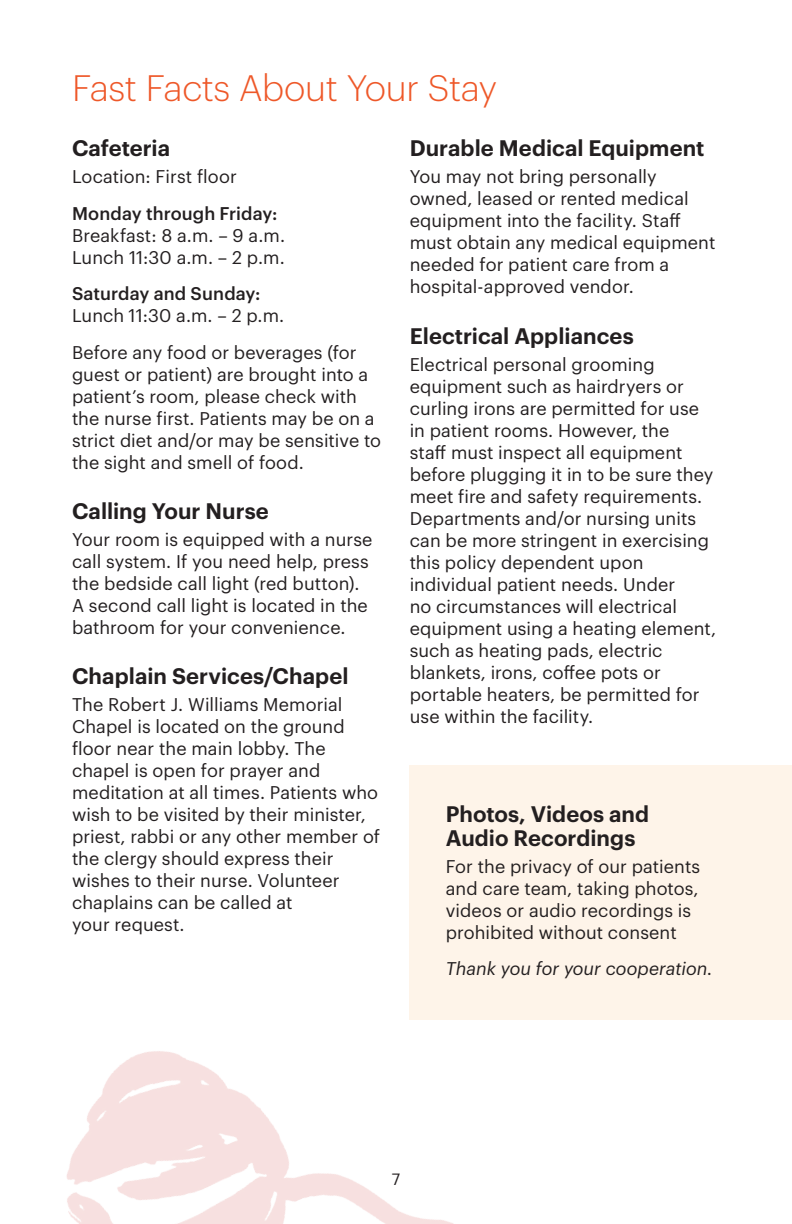
<style>
.page{position:relative;width:792px;height:1224px;background:#fff}
.page>*{position:absolute;margin:0;border:0;box-sizing:border-box;transform-origin:0 0}
.Header_A{font:300 36px "Graphik";letter-spacing:-.01em;color:#ee5829}
.Header_B{font:600 22px/24px "Graphik";color:#231f20}
.BODY_9_11{font:18px/22px "Graphik";letter-spacing:.005em;color:#231f20}
.BODY_9_11-2{font:italic 18px "Graphik";color:#231f20}
.t1{font:16px "Graphik";color:#231f20}
.s1{font-weight:500}
</style>
<div class="page">
<div style="left:410px;top:766px;width:382px;height:254px;background:#fef4e9"></div>
<img style="left:67px;top:925px;width:387px;height:299px">
<p class="Header_A" style="left:72px;top:62px;width:426px">Fast Facts About Your Stay</p>
<p class="Header_B" style="left:72px;top:134px;width:100px">Cafeteria</p>
<p class="BODY_9_11" style="left:72px;top:164px;width:166px">Location: First floor</p>
<p class="BODY_9_11" style="left:72px;top:201px;width:215px"><span class="s1">Monday through Friday:<br></span>Breakfast: 8 a.m. – 9 a.m.<br>Lunch 11:30 a.m. – 2 p.m.</p>
<p class="BODY_9_11" style="left:72px;top:281px;width:214px"><span class="s1">Saturday and Sunday:<br></span>Lunch 11:30 a.m. – 2 p.m.</p>
<p class="BODY_9_11" style="left:72px;top:340px;width:311px">Before any food or beverages (for guest or patient) are brought into a patient’s room, please check with the nurse first. Patients may be on a strict diet and/or may be sensitive to the sight and smell of food.</p>
<p class="Header_B" style="left:72px;top:497px;width:198px">Calling Your Nurse</p>
<p class="BODY_9_11" style="left:72px;top:527px;width:302px">Your room is equipped with a nurse call system. If you need help, press the bedside call light (red button).<br>A second call light is located in the bathroom for your convenience.</p>
<p class="Header_B" style="left:72px;top:663px;width:278px">Chaplain Services/Chapel</p>
<p class="BODY_9_11" style="left:72px;top:692px;width:272px">The Robert J. Williams Memorial</p>
<p class="BODY_9_11" style="left:72px;top:714px;width:274px">Chapel is located on the ground</p>
<p class="BODY_9_11" style="left:72px;top:736px;width:255px">floor near the main lobby. The</p>
<p class="BODY_9_11" style="left:72px;top:758px;width:250px">chapel is open for prayer and</p>
<p class="BODY_9_11" style="left:72px;top:780px;width:308px">meditation at all times. Patients who</p>
<p class="BODY_9_11" style="left:72px;top:802px;width:295px">wish to be visited by their minister,</p>
<p class="BODY_9_11" style="left:72px;top:824px;width:310px">priest, rabbi or any other member of</p>
<p class="BODY_9_11" style="left:72px;top:846px;width:263px">the clergy should express their</p>
<p class="BODY_9_11" style="left:72px;top:868px;width:269px">wishes to their nurse. Volunteer</p>
<p class="BODY_9_11" style="left:72px;top:890px;width:222px">chaplains can be called at</p>
<p class="BODY_9_11" style="left:72px;top:912px;width:114px">your request.</p>
<p class="Header_B" style="left:410px;top:134px;width:296px">Durable Medical Equipment</p>
<p class="BODY_9_11" style="left:410px;top:164px;width:307px">You may not bring personally owned, leased or rented medical equipment into the facility. Staff must obtain any medical equipment needed for patient care from a hospital-approved vendor.</p>
<p class="Header_B" style="left:410px;top:322px;width:226px">Electrical Appliances</p>
<p class="BODY_9_11" style="left:410px;top:352px;width:308px">Electrical personal grooming equipment such as hairdryers or curling irons are permitted for use in patient rooms. However, the<br>staff must inspect all equipment before plugging it in to be sure they meet fire and safety requirements.<br>Departments and/or nursing units can be more stringent in exercising this policy dependent upon individual patient needs. Under<br>no circumstances will electrical equipment using a heating element, such as heating pads, electric blankets, irons, coffee pots or portable heaters, be permitted for use within the facility.</p>
<p class="Header_B" style="left:446px;top:800px;width:205px">Photos, Videos and<br>Audio Recordings</p>
<p class="BODY_9_11" style="left:446px;top:854px;width:256px">For the privacy of our patients and care team, taking photos, videos or audio recordings is prohibited without consent</p>
<p class="BODY_9_11-2" style="left:446px;top:955px;width:268px">Thank you for your cooperation.</p>
<p class="t1" style="left:392px;top:1167px;width:10px">7</p>
</div>
